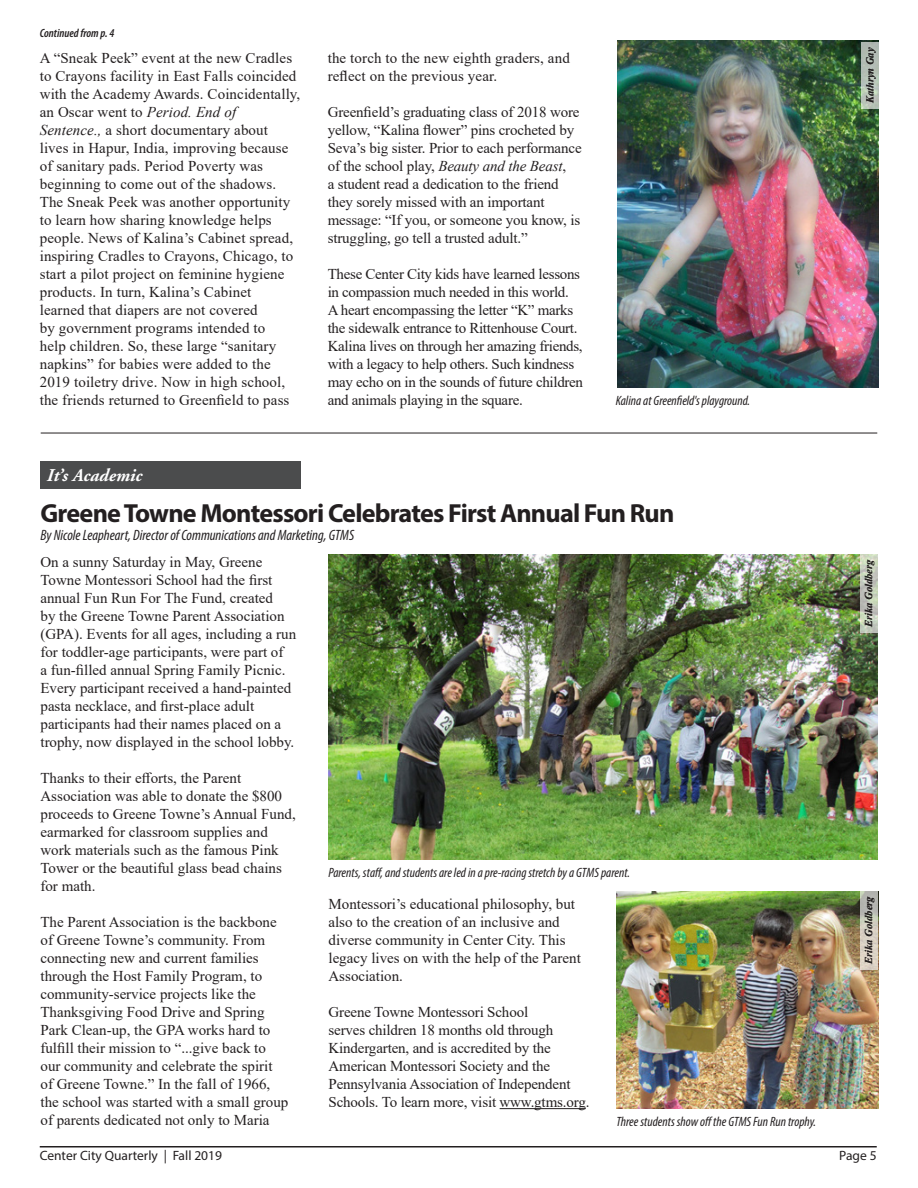
<style>
.page{position:relative;width:918px;height:1188px;background:#fff}
.page>*{position:absolute;margin:0;border:0;box-sizing:border-box;transform-origin:0 0}
.t1{font:700 26.25px "Myriad Pro";letter-spacing:-.03em;color:#231f20}
.t2{font:italic 700 18px "Adobe Garamond";color:#fff}
.Normal_wrd_2{font:15px/18px "Times New Roman";color:#231f20}
.Normal_wrd_7{font:15px/18px "Times New Roman";letter-spacing:.01em;color:#231f20}
.Normal_wrd_7-2{font:15px/18px "Times New Roman";letter-spacing:-.02em;color:#231f20}
.Normal_wrd_7-3{font:15px/18px "Times New Roman";letter-spacing:-.01em;color:#231f20}
.t3{font:italic condensed 15px "Myriad Pro";color:#231f20}
.t4{font:italic condensed 13.5px "Myriad Pro";color:#231f20}
.t5{font:13.5px "Myriad Pro";color:#231f20}
.t6{font:italic 600 condensed 12px "Myriad Pro";color:#231f20}
.t7{font:italic 700 10.5px "Times New Roman";color:#231f20}
.s1{font-style:italic}
</style>
<div class="page">
<hr style="left:40px;top:1146px;width:837px;height:2px;background:#231f20">
<hr style="left:500px;top:1108px;width:86px;height:1px;background:#231f20">
<div style="left:40px;top:461px;width:262px;height:27px;background:#4b4c4d"></div>
<img style="left:617px;top:41px;width:262px;height:346px">
<img style="left:616px;top:891px;width:262px;height:217px">
<img style="left:328px;top:554px;width:550px;height:306px">
<div style="left:859px;top:40px;width:24px;height:70px;background:#fff;opacity:.5"></div>
<div style="left:858px;top:552px;width:24px;height:82px;background:#fff;opacity:.5"></div>
<div style="left:858px;top:889px;width:24px;height:82px;background:#fff;opacity:.5"></div>
<hr style="left:41px;top:433px;width:836px;height:1px;background:#231f20">
<p class="t6" style="left:40px;top:26px;width:76px">Continued from p. 4</p>
<p class="Normal_wrd_7" style="left:40px;top:49px;width:262px">A “Sneak Peek” event at the new Cradles to Crayons facility in East Falls coincided with the Academy Awards. Coincidentally, an Oscar went to <span class="s1">Period. End of Sentence.,</span> a short documentary about lives in Hapur, India, improving because of sanitary pads. Period Poverty was beginning to come out of the shadows.<br>The Sneak Peek was another opportunity to learn how sharing knowledge helps people. News of Kalina’s Cabinet spread, inspiring Cradles to Crayons, Chicago, to start a pilot project on feminine hygiene products. In turn, Kalina’s Cabinet<br>learned that diapers are not covered<br>by government programs intended to<br>help children. So, these large “sanitary napkins” for babies were added to the 2019 toiletry drive. Now in high school, the friends returned to Greenfield to pass</p>
<p class="Normal_wrd_7" style="left:328px;top:49px;width:244px">the torch to the new eighth graders, and reflect on the previous year.</p>
<p class="Normal_wrd_7-3" style="left:328px;top:103px;width:255px">Greenfield’s graduating class of 2018 wore yellow, “Kalina flower” pins crocheted by Seva’s big sister. Prior to each performance of the school play, <span class="s1">Beauty and the Beast</span>,<br>a student read a dedication to the friend they sorely missed with an important message: “If you, or someone you know, is struggling, go tell a trusted adult.”</p>
<p class="Normal_wrd_7-2" style="left:328px;top:265px;width:257px">These Center City kids have learned lessons in compassion much needed in this world.<br>A heart encompassing the letter “K” marks the sidewalk entrance to Rittenhouse Court.<br>Kalina lives on through her amazing friends, with a legacy to help others. Such kindness may echo on in the sounds of future children and animals playing in the square.</p>
<p class="t2" style="left:47px;top:466px;width:97px">It’s Academic</p>
<p class="t4" style="left:616px;top:392px;width:136px">Kalina at Greenfield's playground.</p>
<p class="t1" style="left:40px;top:496px;width:635px">Greene Towne Montessori Celebrates First Annual Fun Run</p>
<p class="t3" style="left:40px;top:526px;width:315px">By Nicole Leapheart, Director of Communications and Marketing, GTMS</p>
<p class="Normal_wrd_2" style="left:40px;top:553px;width:257px">On a sunny Saturday in May, Greene Towne Montessori School had the first annual Fun Run For The Fund, created<br>by the Greene Towne Parent Association (GPA). Events for all ages, including a run for toddler-age participants, were part of<br>a fun-filled annual Spring Family Picnic.<br>Every participant received a hand-painted pasta necklace, and first-place adult participants had their names placed on a trophy, now displayed in the school lobby.</p>
<p class="Normal_wrd_2" style="left:40px;top:769px;width:257px">Thanks to their efforts, the Parent Association was able to donate the $800 proceeds to Greene Towne’s Annual Fund, earmarked for classroom supplies and work materials such as the famous Pink Tower or the beautiful glass bead chains for math.</p>
<p class="Normal_wrd_2" style="left:40px;top:913px;width:249px">The Parent Association is the backbone of Greene Towne’s community. From connecting new and current families through the Host Family Program, to community-service projects like the Thanksgiving Food Drive and Spring Park Clean-up, the GPA works hard to fulfill their mission to “...give back to our community and celebrate the spirit of Greene Towne.” In the fall of 1966, the school was started with a small group of parents dedicated not only to Maria</p>
<p class="t4" style="left:328px;top:865px;width:303px">Parents, staff, and students are led in a pre-racing stretch by a GTMS parent.</p>
<p class="Normal_wrd_2" style="left:328px;top:895px;width:254px">Montessori’s educational philosophy, but also to the creation of an inclusive and diverse community in Center City. This legacy lives on with the help of the Parent Association.</p>
<p class="Normal_wrd_2" style="left:328px;top:1003px;width:262px">Greene Towne Montessori School<br>serves children 18 months old through Kindergarten, and is accredited by the American Montessori Society and the Pennsylvania Association of Independent Schools. To learn more, visit www.gtms.org.</p>
<p class="t4" style="left:616px;top:1113px;width:201px">Three students show off the GTMS Fun Run trophy.</p>
<p class="t7" style="left:863px;top:103px;width:58px;rotate:-90deg">Kathryn Gay</p>
<p class="t7" style="left:861px;top:627px;width:70px;rotate:-90deg">Erika Goldberg</p>
<p class="t7" style="left:861px;top:964px;width:70px;rotate:-90deg">Erika Goldberg</p>
<p class="t5" style="left:40px;top:1147px;width:184px">Center City Quarterly | Fall 2019</p>
<p class="t5" style="left:839px;top:1147px;width:39px">Page 5</p>
</div>
